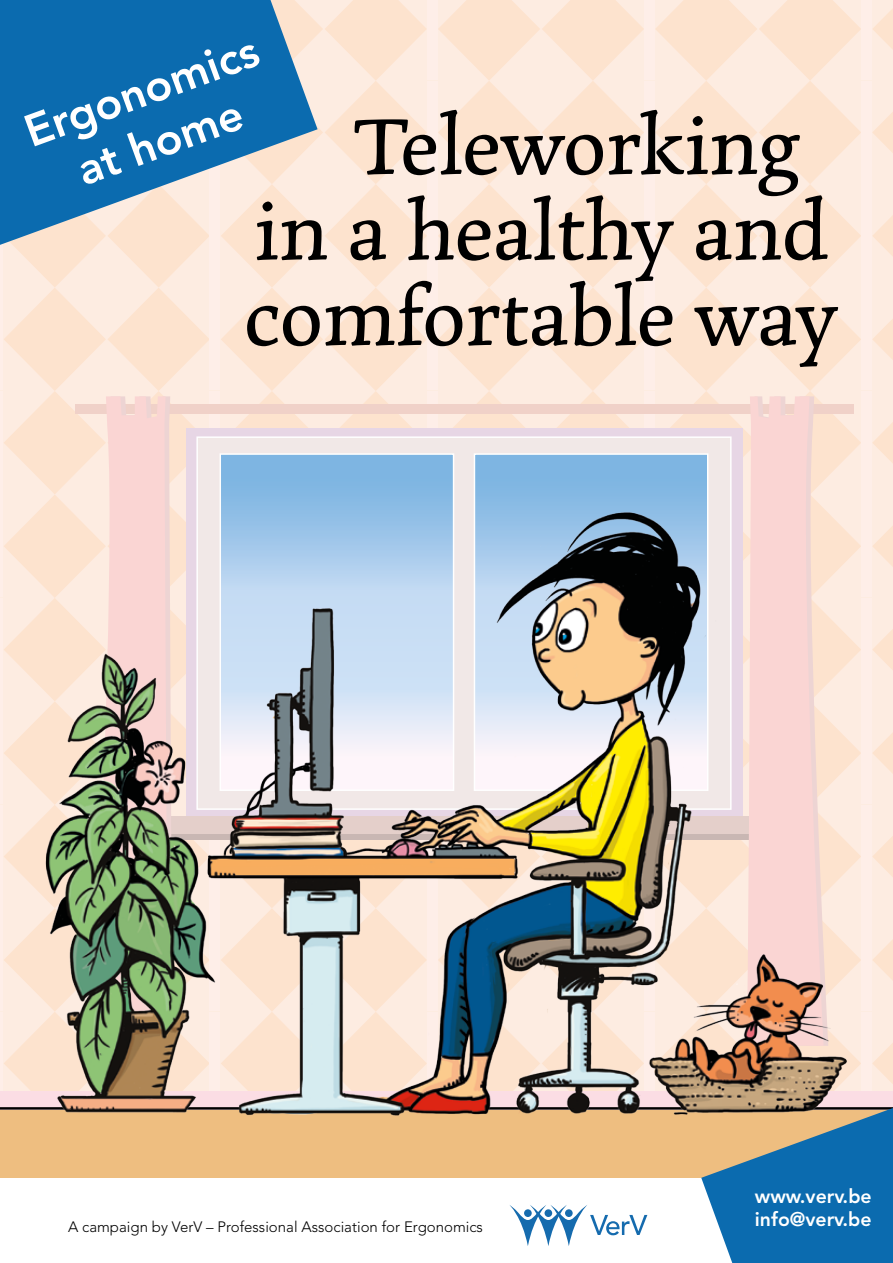
<style>
.page{position:relative;width:893px;height:1263px;background:#fff}
.page>*{position:absolute;margin:0;border:0;box-sizing:border-box;transform-origin:0 0}
.t1{font:85.5px/85.5px "Marco";letter-spacing:-.01em;color:#000}
.t2{font:800 45px/54px "Avenir LT Std";color:#fff;text-align:center}
.t3{font:800 19.65px/23.5px "Avenir LT Std";color:#fff}
.t4{font:300 15px "Avenir LT Std";color:#000}
</style>
<div class="page">
<div style="left:427px;top:0;width:10px;height:80px;background:#feeee8"></div>
<div style="left:644px;top:0;width:10px;height:80px;background:#feeee8"></div>
<hr style="left:0;top:184px;width:3px;height:103px;background:#feeee8">
<hr style="left:0;top:288px;width:3px;height:102px;background:#feeee8">
<hr style="left:0;top:391px;width:3px;height:103px;background:#feeee8">
<hr style="left:0;top:494px;width:3px;height:103px;background:#feeee8">
<hr style="left:0;top:598px;width:3px;height:102px;background:#feeee8">
<hr style="left:0;top:701px;width:3px;height:103px;background:#feeee8">
<hr style="left:0;top:805px;width:3px;height:102px;background:#feeee8">
<hr style="left:0;top:908px;width:3px;height:103px;background:#feeee8">
<hr style="left:0;top:1012px;width:3px;height:102px;background:#feeee8">
<svg style="left:4px;top:245px;width:30px;height:846px;background:#fde9dc"></svg>
<svg style="left:318px;top:0;width:109px;height:63px;background:#fde6d4"></svg>
<svg style="left:438px;top:0;width:206px;height:63px;background:#fde5d3"></svg>
<div style="left:0;top:1091px;width:893px;height:21px;background:#fbdde4"></div>
<div style="left:0;top:1110px;width:893px;height:68px;background:#eebe80"></div>
<hr style="left:0;top:1107px;width:893px;height:2px;background:#000">
<img style="left:34px;top:63px;width:621px;height:1053px">
<svg style="left:0;top:0;width:318px;height:245px;background:#4d8dba"></svg>
<svg style="left:655px;top:0;width:238px;height:1263px;background:#dbcec8"></svg>
<svg style="left:509px;top:1205px;width:138px;height:41px"></svg>
<h2 class="t2" style="left:17px;top:108px;width:247px;rotate:-20deg">Ergonomics at home</h2>
<h1 class="t1" style="left:244px;top:108px;width:596px;text-indent:110px">Teleworking in a healthy and comfortable way</h1>
<p class="t4" style="left:68px;top:1218px;width:416px">A campaign by VerV – Professional Association for Ergonomics</p>
<h3 class="t3" style="left:755px;top:1184px;width:118px">www.verv.be info@verv.be</h3>
</div>
